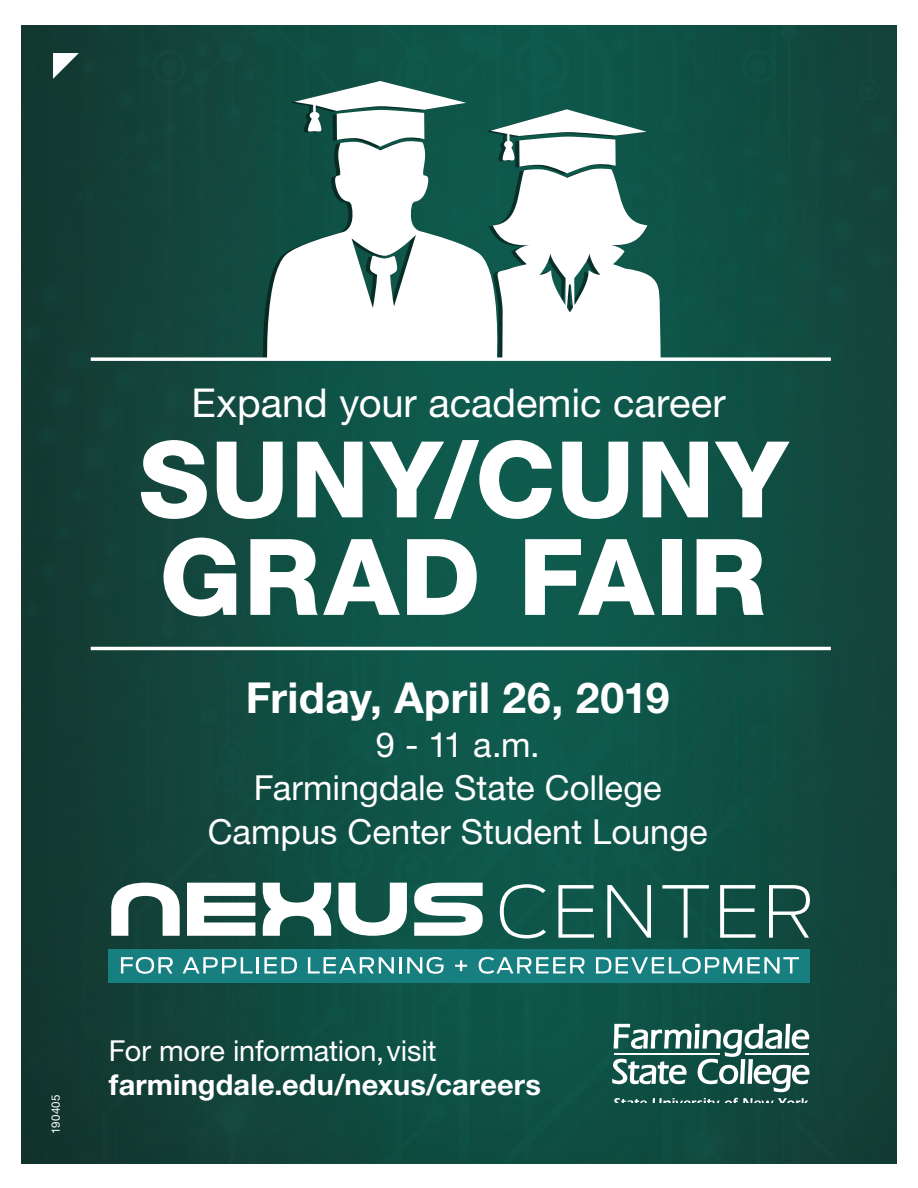
<style>
.page{position:relative;width:918px;height:1188px;background:#fff}
.page>*{position:absolute;margin:0;border:0;box-sizing:border-box;transform-origin:0 0}
.t1{font:800 106.05px/97.5px "Helvetica Neue LT Std";letter-spacing:.015em;color:#fff}
.t2{font:700 42.75px "Helvetica Neue LT Std";letter-spacing:.01em;color:#fff}
.t3{font:39.9px "Helvetica Neue LT Std";color:#fff}
.t4{font:34.5px "Helvetica Neue LT Std";color:#fff}
.t5{font:700 28.95px "Helvetica Neue LT Std";letter-spacing:.005em;color:#fff}
.t6{font:28.95px "Helvetica Neue LT Std";letter-spacing:-.005em;color:#fff}
.t7{font:11.55px "Helvetica Neue LT Std";letter-spacing:.02em;color:#fff}
</style>
<div class="page">
<img style="left:22px;top:26px;width:874px;height:1136px">
<svg style="left:265px;top:141px;width:221px;height:216px"></svg>
<svg style="left:486px;top:109px;width:176px;height:248px"></svg>
<svg style="left:290px;top:81px;width:176px;height:67px"></svg>
<svg style="left:612px;top:1024px;width:198px;height:68px"></svg>
<hr style="left:614px;top:1054px;width:106px;height:1px;background:#fff">
<hr style="left:745px;top:1054px;width:64px;height:1px;background:#fff">
<svg style="left:614px;top:1098px;width:194px;height:4px"></svg>
<div style="left:109px;top:949px;width:701px;height:34px;background:#187f81"></div>
<svg style="left:121px;top:957px;width:52px;height:17px"></svg>
<svg style="left:183px;top:957px;width:114px;height:16px"></svg>
<svg style="left:308px;top:957px;width:86px;height:16px"></svg>
<hr style="left:399px;top:957px;width:3px;height:16px;background:#fff">
<svg style="left:407px;top:957px;width:37px;height:17px"></svg>
<svg style="left:455px;top:960px;width:12px;height:11px"></svg>
<svg style="left:479px;top:957px;width:106px;height:17px"></svg>
<svg style="left:596px;top:957px;width:203px;height:17px"></svg>
<svg style="left:111px;top:883px;width:372px;height:53px"></svg>
<svg style="left:500px;top:884px;width:310px;height:54px"></svg>
<svg style="left:53px;top:53px;width:26px;height:26px"></svg>
<hr style="left:91px;top:647px;width:740px;height:3px;background:#fff">
<svg style="left:91px;top:357px;width:740px;height:4px"></svg>
<p class="t3" style="left:192px;top:379px;width:536px">Expand your academic career</p>
<p class="t1" style="left:139px;top:431px;width:651px">SUNY/CUNY<br>GRAD FAIR</p>
<p class="t2" style="left:246px;top:671px;width:425px">Friday, April 26, 2019</p>
<p class="t4" style="left:376px;top:724px;width:166px">9 - 11 a.m.</p>
<p class="t4" style="left:254px;top:768px;width:410px">Farmingdale State College</p>
<p class="t4" style="left:208px;top:811px;width:501px">Campus Center Student Lounge</p>
<p class="t7" style="left:49px;top:1134px;width:41px;rotate:-90deg">190405</p>
<p class="t6" style="left:109px;top:1033px;width:329px">For more information, visit</p>
<p class="t5" style="left:109px;top:1066px;width:434px">farmingdale.edu/nexus/careers</p>
</div>
